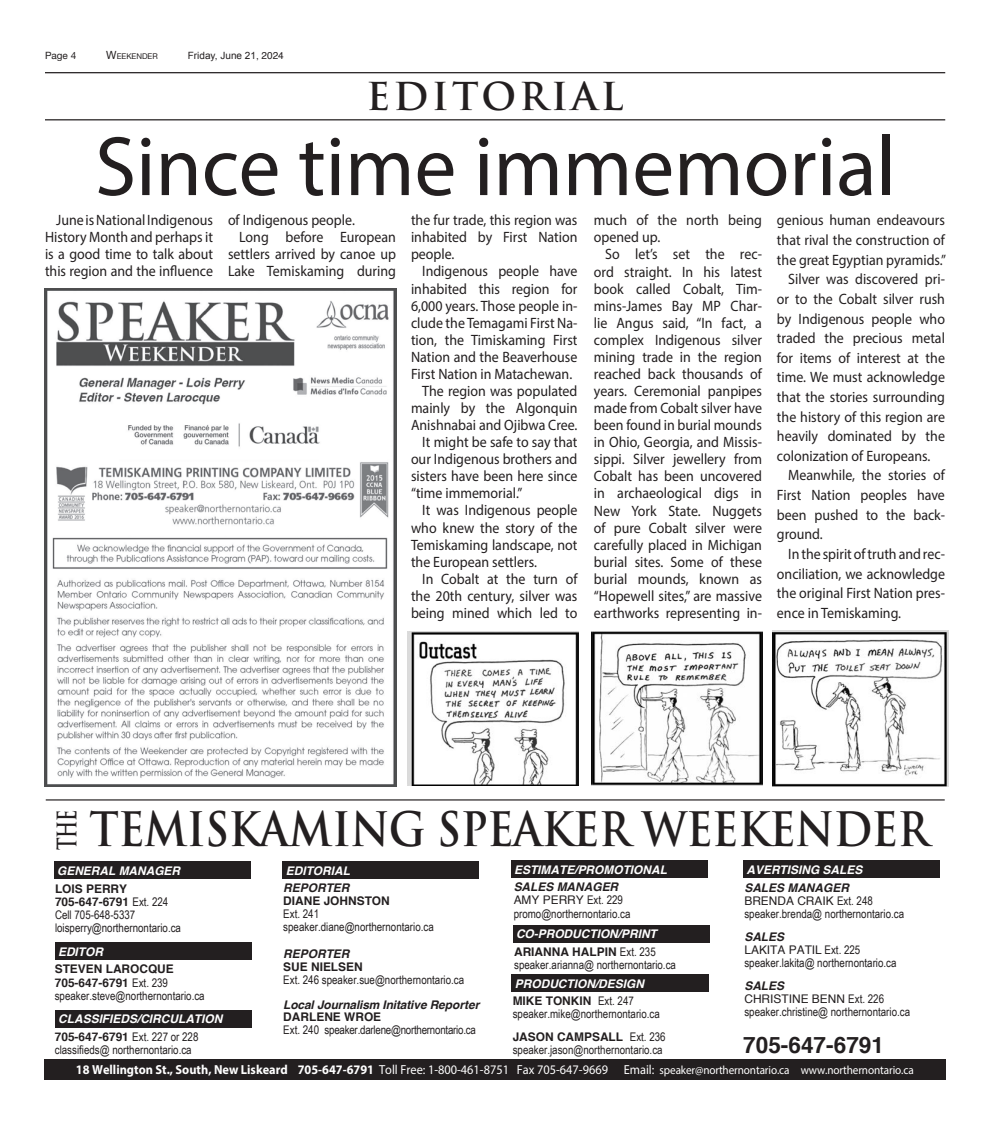
<style>
.page{position:relative;width:990px;height:1125px;background:#fff}
.page>*{position:absolute;margin:0;border:0;box-sizing:border-box;transform-origin:0 0}
.t1{font:85px "Myriad Pro";color:#231f20}
.t2{font:700 46.25px "Trajan Pro";letter-spacing:-.01em;color:#231f20;scale:.9 1}
.t3{font:700 37.5px "Trajan Pro";letter-spacing:.09em;color:#231f20}
.t4{font:700 26.25px "Trajan Pro";color:#231f20;scale:.67 1}
.t5{font:700 22.62px "Helvetica";color:#231f20}
.t6{font:15px/17.1px "Myriad Pro";color:#231f20;text-align:justify;scale:.93 1}
.t7{font:11.88px/13.1px "Arial Narrow";color:#231f20}
.t8{font:11.88px "Myriad Pro";letter-spacing:-.01em;color:#fff;scale:.94 1}
.t9{font:italic 700 11.88px "Helvetica";color:#fff}
.t10{font:italic 700 11.88px/11.9px "Helvetica";color:#231f20}
.t11{font:700 11.88px/13.1px "Helvetica";color:#231f20}
.t12{font:11.88px "Arial Narrow";letter-spacing:-.02em;color:#231f20}
.t13{font:10px "Arial";color:#231f20}
.t14{font:10px "Helvetica Neue";color:#231f20}
.t15{font:7.88px "Helvetica Neue";color:#231f20}
.s1{font-size:11.25px}
.s2{font-family:"Helvetica"}
.s3{font-family:"Helvetica";font-weight:700}
.s4{font-family:"Arial Narrow";font-weight:400}
.s5{font-style:normal}
.s6{font-weight:700;font-size:13.12px}
.s7{font-size:13.12px}
</style>
<div class="page">
<img style="left:45px;top:288px;width:351px;height:498px">
<div style="left:44px;top:1059px;width:901px;height:21px;background:#231f20"></div>
<hr style="left:46px;top:799px;width:899px;height:2px;background:#231f20">
<div style="left:283px;top:862px;width:196px;height:17px;background:#231f20"></div>
<div style="left:54px;top:862px;width:196px;height:17px;background:#231f20"></div>
<div style="left:55px;top:943px;width:196px;height:17px;background:#231f20"></div>
<div style="left:743px;top:861px;width:197px;height:17px;background:#231f20"></div>
<div style="left:511px;top:861px;width:196px;height:17px;background:#231f20"></div>
<div style="left:513px;top:925px;width:196px;height:18px;background:#231f20"></div>
<div style="left:512px;top:975px;width:197px;height:17px;background:#231f20"></div>
<div style="left:55px;top:1010px;width:197px;height:17px;background:#231f20"></div>
<hr style="left:45px;top:72px;width:900px;height:1px;background:#231f20">
<hr style="left:45px;top:119px;width:900px;height:1px;background:#231f20">
<img style="left:408px;top:632px;width:171px;height:154px">
<img style="left:592px;top:632px;width:171px;height:154px">
<img style="left:773px;top:631px;width:176px;height:156px">
<p class="t14" style="left:45px;top:49px;width:33px">Page 4</p>
<p class="t15" style="left:106px;top:51px;width:53px"><span class="s1">W</span>EEKENDER</p>
<p class="t13" style="left:188px;top:49px;width:97px">Friday, June 21, <span class="s2">2024</span></p>
<p class="t3" style="left:367px;top:73px;width:259px">EDITORIAL</p>
<p class="t1" style="left:95px;top:114px;width:803px">Since time immemorial</p>
<p class="t6" style="left:45px;top:212px;width:182px;text-indent:11px">June is National Indigenous History Month and perhaps it is a good time to talk about this region and the influence</p>
<p class="t6" style="left:228px;top:211px;width:138px">of Indigenous people.</p>
<p class="t6" style="left:228px;top:228px;width:182px;text-indent:11px">Long before European settlers arrived by canoe up Lake Temiskaming during</p>
<p class="t6" style="left:411px;top:211px;width:181px">the fur trade, this region was inhabited by First Nation people.</p>
<p class="t6" style="left:411px;top:263px;width:181px;text-indent:11px">Indigenous people have inhabited this region for 6,000 years. Those people in&shy;clude the Temagami First Na&shy;tion, the Timiskaming First Nation and the Beaverhouse First Nation in Matachewan.</p>
<p class="t6" style="left:411px;top:382px;width:181px;text-indent:11px">The region was populated mainly by the Algonquin Anishnabai and Ojibwa Cree.</p>
<p class="t6" style="left:411px;top:433px;width:181px;text-indent:11px">It might be safe to say that our Indigenous brothers and sisters have been here since “time immemorial.”</p>
<p class="t6" style="left:411px;top:502px;width:181px;text-indent:11px">It was Indigenous people who knew the story of the Temiskaming landscape, not the European settlers.</p>
<p class="t6" style="left:411px;top:570px;width:181px;text-indent:11px">In Cobalt at the turn of the 20th century, silver was being mined which led to</p>
<p class="t6" style="left:594px;top:211px;width:182px">much of the north being opened up.</p>
<p class="t6" style="left:594px;top:246px;width:182px;text-indent:11px">So let’s set the rec&shy;ord straight. In his latest book called Cobalt, Tim&shy;mins-James Bay MP Char&shy;lie Angus said, “In fact, a complex Indigenous silver mining trade in the region reached back thousands of years. Ceremonial panpipes made from Cobalt silver have been found in burial mounds in Ohio, Georgia, and Missis&shy;sippi. Silver jewellery from Cobalt has been uncovered in archaeological digs in New York State. Nuggets of pure Cobalt silver were carefully placed in Michigan burial sites. Some of these burial mounds, known as “Hopewell sites,” are massive earthworks representing in-</p>
<p class="t6" style="left:777px;top:210px;width:183px;line-height:19.6px">genious human endeavours that rival the construction of the great Egyptian pyramids.”</p>
<p class="t6" style="left:777px;top:269px;width:182px;line-height:19.6px;text-indent:11px">Silver was discovered pri&shy;or to the Cobalt silver rush by Indigenous people who traded the precious metal for items of interest at the time. We must acknowledge that the stories surrounding the history of this region are heavily dominated by the colonization of Europeans.</p>
<p class="t6" style="left:777px;top:465px;width:182px;line-height:19.6px;text-indent:11px">Meanwhile, the stories of First Nation peoples have been pushed to the back&shy;ground.</p>
<p class="t6" style="left:777px;top:544px;width:182px;line-height:19.6px;text-indent:11px">In the spirit of truth and rec&shy;onciliation, we acknowledge the original First Nation pres&shy;ence in Temiskaming.</p>
<p class="t4" style="left:51px;top:850px;width:62px;rotate:-90deg">THE</p>
<p class="t2" style="left:89px;top:801px;width:934px">TEMISKAMING SPEAKER WEEKENDER</p>
<p class="t9" style="left:57px;top:861px;width:125px">GENERAL MANAGER</p>
<p class="t9" style="left:286px;top:861px;width:66px">EDITORIAL</p>
<p class="t7" style="left:55px;top:882px;width:128px"><span class="s3">LOIS PERRY<br>705-647-6791</span> Ext. 224<br>Cell 705-648-5337 loisperry@northernontario.ca</p>
<p class="t9" style="left:58px;top:942px;width:46px">EDITOR</p>
<p class="t11" style="left:55px;top:963px;width:121px">STEVEN LAROCQUE</p>
<p class="t11" style="left:55px;top:976px;width:115px">705-647-6791 <span class="s4">Ext. 239</span></p>
<p class="t7" style="left:55px;top:988px;width:151px">speaker.steve@northernontario.ca</p>
<p class="t9" style="left:58px;top:1009px;width:166px">CLASSIFIEDS/CIRCULATION</p>
<p class="t7" style="left:55px;top:1030px;width:145px"><span class="s3">705-647-6791</span> Ext. 227 or 228 classifieds@ northernontario.ca</p>
<p class="t10" style="left:283px;top:882px;width:68px">REPORTER</p>
<p class="t11" style="left:283px;top:895px;width:108px">DIANE JOHNSTON<br><span class="s4">Ext. 241</span></p>
<p class="t7" style="left:283px;top:920px;width:152px">speaker.diane@northernontario.ca</p>
<p class="t10" style="left:283px;top:947px;width:68px">REPORTER</p>
<p class="t7" style="left:283px;top:959px;width:182px"><span class="s3">SUE NIELSEN<br></span>Ext. 246 speaker.sue@northernontario.ca</p>
<p class="t10" style="left:283px;top:999px;width:197px">Local Journalism Initative Reporter<br><span class="s5">DARLENE WROE</span></p>
<p class="t12" style="left:283px;top:1021px;width:194px">Ext. 240 speaker.darlene@northernontario.ca</p>
<p class="t9" style="left:514px;top:860px;width:154px">ESTIMATE/PROMOTIONAL</p>
<p class="t10" style="left:514px;top:881px;width:106px">SALES MANAGER</p>
<p class="t7" style="left:514px;top:893px;width:118px"><span class="s2">AMY PERRY</span> Ext. 229 promo@northernontario.ca</p>
<p class="t9" style="left:516px;top:924px;width:142px">CO-PRODUCTION/PRINT</p>
<p class="t7" style="left:514px;top:945px;width:163px"><span class="s3">ARIANNA HALPIN</span> Ext. 235 speaker.arianna@ northernontario.ca</p>
<p class="t9" style="left:515px;top:974px;width:131px">PRODUCTION/DESIGN</p>
<p class="t7" style="left:513px;top:994px;width:149px"><span class="s3">MIKE TONKIN</span> Ext. 247 speaker.mike@northernontario.ca</p>
<p class="t7" style="left:513px;top:1030px;width:154px"><span class="s3">JASON CAMPSALL</span> Ext. 236 speaker.jason@northernontario.ca</p>
<p class="t9" style="left:747px;top:860px;width:117px">AVERTISING SALES</p>
<p class="t10" style="left:744px;top:882px;width:106px">SALES MANAGER</p>
<p class="t7" style="left:744px;top:894px;width:161px"><span class="s2">BRENDA CRAIK</span> Ext. 248 speaker.brenda@ northernontario.ca</p>
<p class="t10" style="left:744px;top:931px;width:41px">SALES</p>
<p class="t7" style="left:744px;top:943px;width:154px"><span class="s2">LAKITA PATIL</span> Ext. 225 speaker.lakita@ northernontario.ca</p>
<p class="t10" style="left:744px;top:979px;width:41px">SALES</p>
<p class="t7" style="left:744px;top:991px;width:167px"><span class="s2">CHRISTINE BENN</span> Ext. 226 speaker.christine@ northernontario.ca</p>
<p class="t5" style="left:743px;top:1027px;width:142px">705-647-6791</p>
<p class="t8" style="left:76px;top:1063px;width:893px"><span class="s6">18 Wellington St., South, New Liskeard 705-647-6791</span> <span class="s7">Toll Free: 1-800-461-8751 Fax 705-647-9669 Email:</span> speaker@northernontario.ca www.northernontario.ca</p>
</div>
